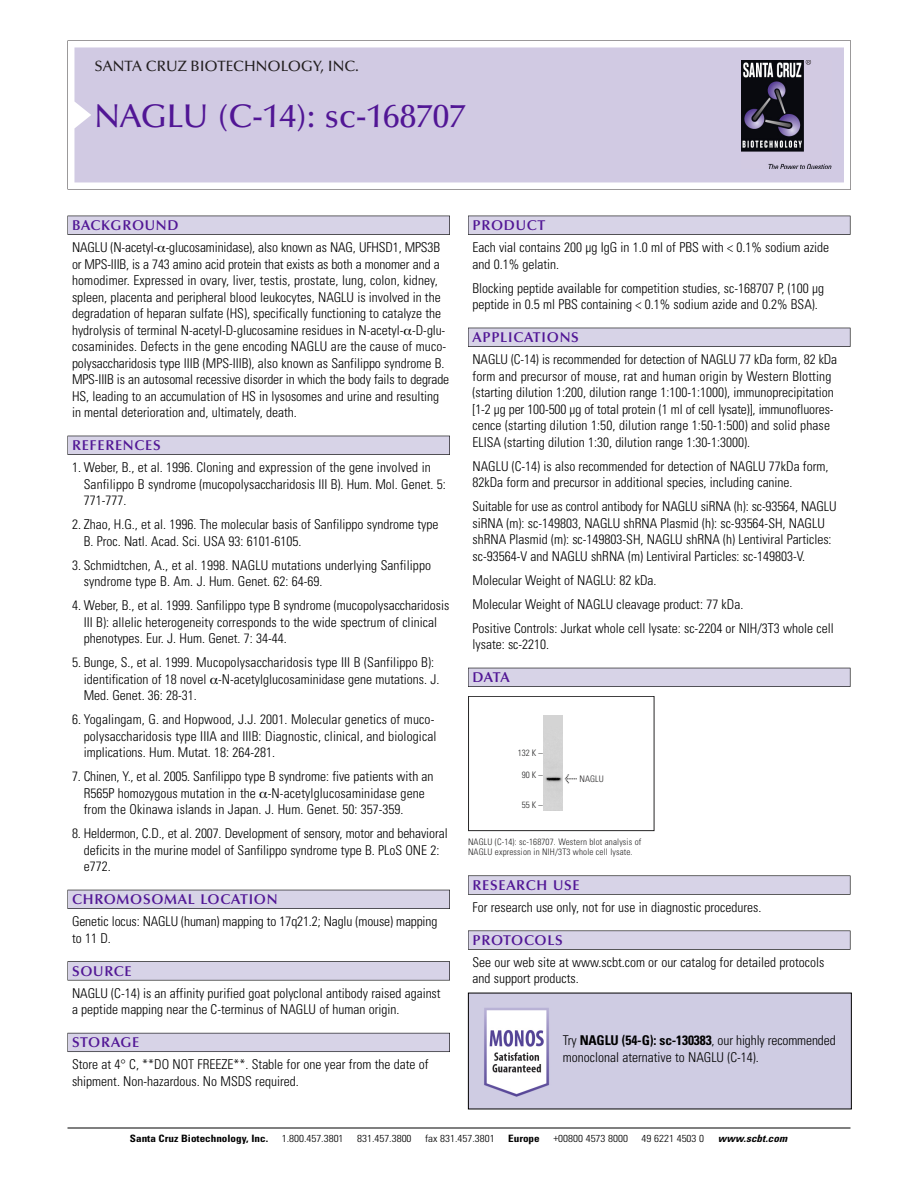
<style>
.page{position:relative;width:918px;height:1188px;background:#fff}
.page>*{position:absolute;margin:0;border:0;box-sizing:border-box;transform-origin:0 0}
.t1{font:500 33px "Optima";color:#511695}
.t2{font:500 15px "Optima";color:#231f20}
.t3{font:600 14.25px "Optima";letter-spacing:.05em;color:#511695}
.t4{font:300 condensed 13.5px/16.5px "Univers";color:#000}
.t5{font:300 condensed 10.2px "Univers";color:#000;scale:1.1 1}
.t6{font:700 condensed 10.2px "Univers";color:#000;scale:1.1 1}
.t7{font:italic 700 condensed 10.2px "Univers";letter-spacing:.005em;color:#000;scale:1.1 1}
.t8{font:9px/10.5px "Univers Condensed Light+HQPRXU";letter-spacing:.015em;color:#272627}
.s1{font-family:"Meta Plus Book Roman+SQNSFO";font-size:10.5px}
.s2{font-weight:700}
</style>
<div class="page">
<svg style="left:68px;top:40px;width:783px;height:149px"></svg>
<div style="left:74px;top:47px;width:770px;height:135px;background:#d1cae3"></div>
<img style="left:741px;top:60px;width:90px;height:108px">
<div style="left:68px;top:216px;width:382px;height:19px;background:#525155"></div>
<div style="left:68px;top:216px;width:381px;height:18px;background:#d7d3e7"></div>
<div style="left:68px;top:436px;width:382px;height:19px;background:#515055"></div>
<div style="left:68px;top:436px;width:381px;height:18px;background:#d7d3e7"></div>
<div style="left:68px;top:890px;width:382px;height:19px;background:#525158"></div>
<div style="left:68px;top:890px;width:381px;height:18px;background:#d7d3e7"></div>
<div style="left:68px;top:961px;width:382px;height:19px;background:#575759"></div>
<div style="left:68px;top:962px;width:381px;height:18px;background:#d7d3e7"></div>
<div style="left:68px;top:1033px;width:382px;height:19px;background:#5b5a62"></div>
<div style="left:68px;top:1033px;width:381px;height:18px;background:#d7d3e7"></div>
<div style="left:468px;top:216px;width:382px;height:19px;background:#525155"></div>
<div style="left:468px;top:216px;width:382px;height:18px;background:#d7d3e7"></div>
<div style="left:468px;top:328px;width:382px;height:19px;background:#515055"></div>
<div style="left:468px;top:328px;width:382px;height:18px;background:#d7d3e7"></div>
<div style="left:468px;top:668px;width:382px;height:19px;background:#525158"></div>
<div style="left:468px;top:668px;width:382px;height:18px;background:#d7d3e7"></div>
<svg style="left:468px;top:875px;width:382px;height:20px"></svg>
<div style="left:468px;top:876px;width:382px;height:18px;background:#d7d3e7"></div>
<div style="left:468px;top:931px;width:382px;height:19px;background:#575759"></div>
<div style="left:468px;top:931px;width:382px;height:18px;background:#d7d3e7"></div>
<hr style="left:68px;top:1128px;width:782px;height:1px;background:#000">
<div style="left:468px;top:696px;width:186px;height:135px;border:1px solid #272627"></div>
<div style="left:544px;top:716px;width:19px;height:95px;background:#d3d3d3"></div>
<img style="left:470px;top:995px;width:380px;height:112px">
<p class="t2" style="left:94px;top:61px;width:266px">SANTA CRUZ BIOTECHNOLOGY, INC.</p>
<h1 class="t1" style="left:94px;top:103px;width:373px">NAGLU (C-14): sc-168707</h1>
<p class="t3" style="left:72px;top:219px;width:108px">BACKGROUND</p>
<p class="t4" style="left:72px;top:240px;width:379px">NAGLU (N-acetyl- -glucosaminidase), also known as NAG, UFHSD1, MPS3B or MPS-IIIB, is a 743 amino acid protein that exists as both a monomer and a homodimer. Expressed in ovary, liver, testis, prostate, lung, colon, kidney, spleen, placenta and peripheral blood leukocytes, NAGLU is involved in the degradation of heparan sulfate (HS), specifically functioning to catalyze the hydrolysis of terminal N-acetyl-D-glucosamine residues in N-acetyl- -D-glu&shy;cosaminides. Defects in the gene encoding NAGLU are the cause of muco&shy;polysaccharidosis type IIIB (MPS-IIIB), also known as Sanfilippo syndrome B.<br>MPS-IIIB is an autosomal recessive disorder in which the body fails to degrade HS, leading to an accumulation of HS in lysosomes and urine and resulting in mental deterioration and, ultimately, death.</p>
<p class="t3" style="left:72px;top:440px;width:90px">REFERENCES</p>
<p class="t4" style="left:84px;top:460px;width:364px;text-indent:-12px">1. Weber, B., et al. 1996. Cloning and expression of the gene involved in<br>Sanfilippo B syndrome (mucopolysaccharidosis III B). Hum. Mol. Genet. 5:<br>771-777.</p>
<p class="t4" style="left:84px;top:517px;width:356px;text-indent:-12px">2. Zhao, H.G., et al. 1996. The molecular basis of Sanfilippo syndrome type<br>B. Proc. Natl. Acad. Sci. USA 93: 6101-6105.</p>
<p class="t4" style="left:84px;top:558px;width:349px;text-indent:-12px">3. Schmidtchen, A., et al. 1998. NAGLU mutations underlying Sanfilippo syndrome type B. Am. J. Hum. Genet. 62: 64-69.</p>
<p class="t4" style="left:84px;top:598px;width:367px;text-indent:-12px">4. Weber, B., et al. 1999. Sanfilippo type B syndrome (mucopolysaccharidosis<br>III B): allelic heterogeneity corresponds to the wide spectrum of clinical phenotypes. Eur. J. Hum. Genet. 7: 34-44.</p>
<p class="t4" style="left:84px;top:655px;width:357px;text-indent:-12px">5. Bunge, S., et al. 1999. Mucopolysaccharidosis type III B (Sanfilippo B): identification of 18 novel -N-acetylglucosaminidase gene mutations. J.<br>Med. Genet. 36: 28-31.</p>
<p class="t4" style="left:84px;top:712px;width:354px;text-indent:-12px">6. Yogalingam, G. and Hopwood, J.J. 2001. Molecular genetics of muco&shy;polysaccharidosis type IIIA and IIIB: Diagnostic, clinical, and biological implications. Hum. Mutat. 18: 264-281.</p>
<p class="t4" style="left:84px;top:769px;width:351px;text-indent:-12px">7. Chinen, Y., et al. 2005. Sanfilippo type B syndrome: five patients with an<br>R565P homozygous mutation in the -N-acetylglucosaminidase gene from the Okinawa islands in Japan. J. Hum. Genet. 50: 357-359.</p>
<p class="t4" style="left:84px;top:826px;width:366px;text-indent:-12px">8. Heldermon, C.D., et al. 2007. Development of sensory, motor and behavioral deficits in the murine model of Sanfilippo syndrome type B. PLoS ONE 2: e772.</p>
<p class="t3" style="left:72px;top:894px;width:207px">CHROMOSOMAL LOCATION</p>
<p class="t4" style="left:72px;top:914px;width:367px">Genetic locus: NAGLU (human) mapping to 17q21.2; Naglu (mouse) mapping to 11 D.</p>
<p class="t3" style="left:72px;top:965px;width:61px">SOURCE</p>
<p class="t4" style="left:72px;top:986px;width:370px">NAGLU (C-14) is an affinity purified goat polyclonal antibody raised against a peptide mapping near the C-terminus of NAGLU of human origin.</p>
<p class="t3" style="left:72px;top:1037px;width:69px">STORAGE</p>
<p class="t4" style="left:72px;top:1057px;width:358px">Store at 4° C, **DO NOT FREEZE**. Stable for one year from the date of shipment. Non-hazardous. No MSDS required.</p>
<p class="t3" style="left:473px;top:219px;width:74px">PRODUCT</p>
<p class="t4" style="left:473px;top:240px;width:358px">Each vial contains 200 µg IgG in 1.0 ml of PBS with &lt; 0.1% sodium azide and 0.1% gelatin.</p>
<p class="t4" style="left:473px;top:281px;width:353px">Blocking peptide available for competition studies, sc-168707 P, (100 µg peptide in 0.5 ml PBS containing &lt; 0.1% sodium azide and 0.2% BSA).</p>
<p class="t3" style="left:473px;top:332px;width:108px">APPLICATIONS</p>
<p class="t4" style="left:473px;top:352px;width:366px">NAGLU (C-14) is recommended for detection of NAGLU 77 kDa form, 82 kDa form and precursor of mouse, rat and human origin by Western Blotting (starting dilution 1:200, dilution range 1:100-1:1000), immunoprecipitation [1-2 µg per 100-500 µg of total protein (1 ml of cell lysate)], immunofluores&shy;cence (starting dilution 1:50, dilution range 1:50-1:500) and solid phase ELISA (starting dilution 1:30, dilution range 1:30-1:3000).</p>
<p class="t4" style="left:473px;top:459px;width:357px">NAGLU (C-14) is also recommended for detection of NAGLU 77kDa form,<br>82kDa form and precursor in additional species, including canine.</p>
<p class="t4" style="left:473px;top:499px;width:366px">Suitable for use as control antibody for NAGLU siRNA (h): sc-93564, NAGLU siRNA (m): sc-149803, NAGLU shRNA Plasmid (h): sc-93564-SH, NAGLU shRNA Plasmid (m): sc-149803-SH, NAGLU shRNA (h) Lentiviral Particles: sc-93564-V and NAGLU shRNA (m) Lentiviral Particles: sc-149803-V.</p>
<p class="t4" style="left:473px;top:569px;width:363px;line-height:24px">Molecular Weight of NAGLU: 82 kDa.<br>Molecular Weight of NAGLU cleavage product: 77 kDa.<br>Positive Controls: Jurkat whole cell lysate: sc-2204 or NIH/3T3 whole cell</p>
<p class="t4" style="left:473px;top:637px;width:78px">lysate: sc-2210.</p>
<p class="t3" style="left:473px;top:672px;width:39px">DATA</p>
<p class="t8" style="left:518px;top:749px;width:26px">132 K –</p>
<p class="t8" style="left:522px;top:770px;width:22px">90K–</p>
<p class="t8" style="left:522px;top:800px;width:22px">55K–</p>
<p class="t8" style="left:565px;top:775px;width:41px"><span class="s1">&lt;</span> NAGLU</p>
<p class="t8" style="left:468px;top:837px;width:175px">NAGLU (C-14): sc-168707. Western blot analysis of<br>NAGLU expression in NIH/3T3 whole cell lysate.</p>
<p class="t3" style="left:473px;top:879px;width:109px">RESEARCH USE</p>
<p class="t4" style="left:473px;top:900px;width:290px">For research use only, not for use in diagnostic procedures.</p>
<p class="t3" style="left:473px;top:934px;width:92px">PROTOCOLS</p>
<p class="t4" style="left:473px;top:955px;width:353px">See our web site at www.scbt.com or our catalog for detailed protocols and support products.</p>
<p class="t4" style="left:563px;top:1034px;width:274px">Try <span class="s2">NAGLU (54-G): sc-130383</span>, our highly recommended monoclonal aternative to NAGLU (C-14).</p>
<p class="t6" style="left:130px;top:1135px;width:127px">Santa Cruz Biotechnology, Inc.</p>
<p class="t5" style="left:282px;top:1135px;width:58px">1.800.457.3801</p>
<p class="t5" style="left:357px;top:1135px;width:51px">831.457.3800</p>
<p class="t5" style="left:425px;top:1135px;width:65px">fax 831.457.3801</p>
<p class="t6" style="left:508px;top:1135px;width:30px">Europe</p>
<p class="t5" style="left:553px;top:1135px;width:69px">+00800 4573 8000</p>
<p class="t5" style="left:642px;top:1135px;width:58px">49 6221 4503 0</p>
<p class="t7" style="left:718px;top:1135px;width:64px">www.scbt.com</p>
</div>
